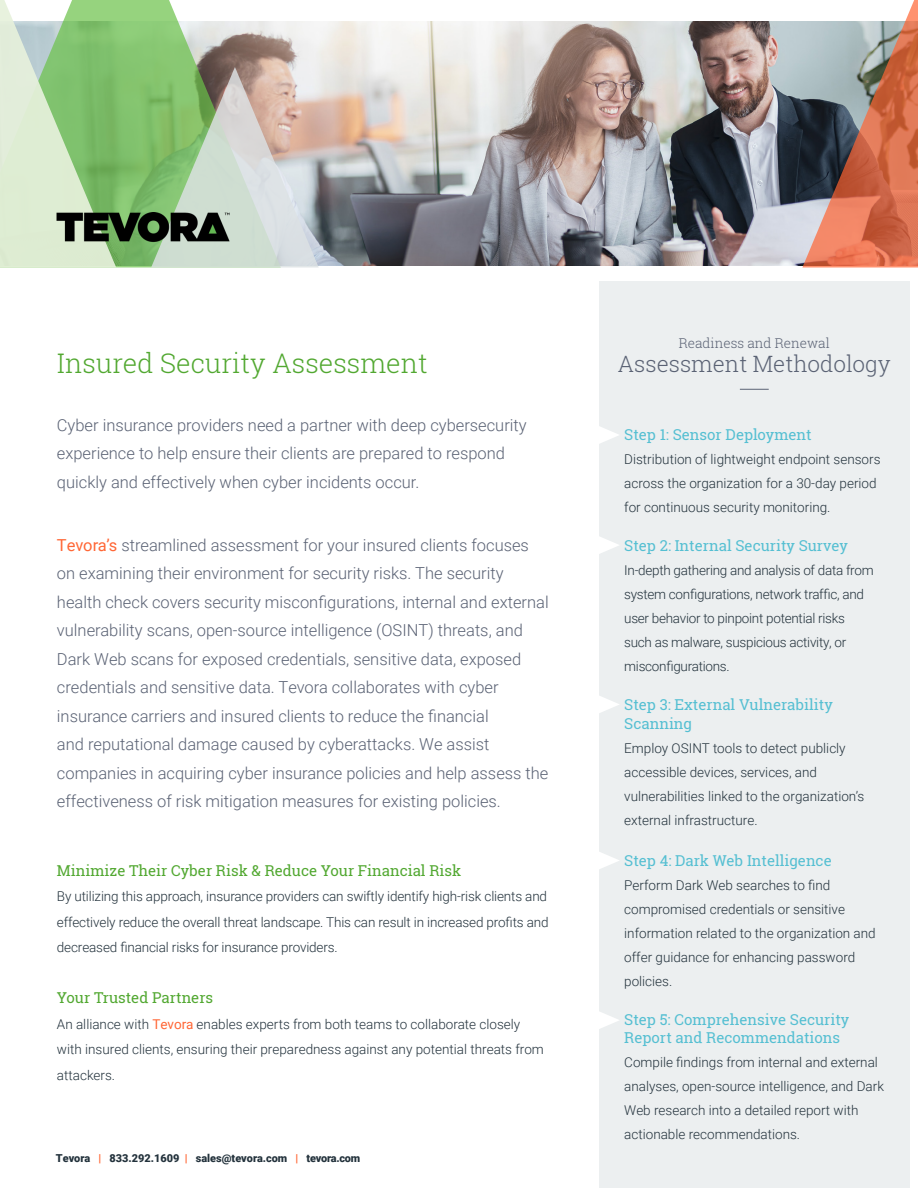
<style>
.page{position:relative;width:918px;height:1188px;background:#fff}
.page>*{position:absolute;margin:0;border:0;box-sizing:border-box;transform-origin:0 0}
.t1{font:300 27px "Roboto Slab";color:#52a831}
.t2{font:300 22.5px "Roboto Slab";color:#5a6274}
.t3{font:300 16.5px/28.5px "Roboto";color:#5a6274}
.t4{font:15px/19.8px "Roboto Slab";color:#55bfd2}
.t5{font:15px "Roboto Slab";color:#52a831}
.t6{font:300 13.5px/24px "Roboto";color:#23323c}
.t7{font:300 13.5px/24px "Roboto";letter-spacing:-.02em;color:#23323c}
.t8{font:300 13.5px "Roboto Slab";color:#5a6274}
.t9{font:900 10.95px "Roboto";color:#23323c}
.s1{font-weight:400;color:#ff6635}
.s2{color:#ff6634}
</style>
<div class="page">
<div style="left:599px;top:281px;width:310px;height:907px;background:#eceff0"></div>
<img style="left:281px;top:22px;width:521px;height:244px">
<svg style="left:116px;top:0;width:165px;height:268px;background:#a1c590"></svg>
<svg style="left:802px;top:0;width:116px;height:268px;background:#b48474"></svg>
<svg style="left:740px;top:389px;width:29px;height:1px"></svg>
<svg style="left:151px;top:67px;width:168px;height:201px;background:#bccab0"></svg>
<svg style="left:0;top:0;width:116px;height:268px;background:#b6d8aa"></svg>
<img style="left:36px;top:212px;width:213px;height:31px">
<svg style="left:599px;top:426px;width:20px;height:18px"></svg>
<svg style="left:599px;top:536px;width:20px;height:18px"></svg>
<svg style="left:599px;top:1012px;width:20px;height:17px"></svg>
<svg style="left:599px;top:696px;width:20px;height:17px"></svg>
<svg style="left:599px;top:852px;width:20px;height:17px"></svg>
<h1 class="t1" style="left:57px;top:345px;width:372px">Insured Security Assessment</h1>
<p class="t3" style="left:57px;top:410px;width:471px">Cyber insurance providers need a partner with deep cybersecurity experience to help ensure their clients are prepared to respond quickly and effectively when cyber incidents occur.</p>
<p class="t3" style="left:57px;top:530px;width:493px"><span class="s1">Tevora’s</span> streamlined assessment for your insured clients focuses on examining their environment for security risks. The security health check covers security misconfigurations, internal and external vulnerability scans, open-source intelligence (OSINT) threats, and Dark Web scans for exposed credentials, sensitive data, exposed credentials and sensitive data. Tevora collaborates with cyber insurance carriers and insured clients to reduce the financial<br>and reputational damage caused by cyberattacks. We assist companies in acquiring cyber insurance policies and help assess the effectiveness of risk mitigation measures for existing policies.</p>
<p class="t5" style="left:57px;top:860px;width:406px">Minimize Their Cyber Risk &amp; Reduce Your Financial Risk</p>
<p class="t6" style="left:57px;top:883px;width:493px;line-height:25.5px;text-align:justify">By utilizing this approach, insurance providers can swiftly identify high-risk clients and effectively reduce the overall threat landscape. This can result in increased profits and decreased financial risks for insurance providers.</p>
<p class="t5" style="left:57px;top:987px;width:158px">Your Trusted Partners</p>
<p class="t6" style="left:57px;top:1011px;width:488px;line-height:25.5px">An alliance with <span class="s1">Tevora</span> enables experts from both teams to collaborate closely with insured clients, ensuring their preparedness against any potential threats from attackers.</p>
<p class="t9" style="left:56px;top:1151px;width:306px">Tevora <span class="s2">|</span> 833.292.1609 <span class="s2">|</span> sales@tevora.com <span class="s2">|</span> tevora.com</p>
<p class="t8" style="left:679px;top:333px;width:152px">Readiness and Renewal</p>
<h2 class="t2" style="left:618px;top:348px;width:274px">Assessment Methodology</h2>
<p class="t4" style="left:624px;top:424px;width:189px">Step 1: Sensor Deployment</p>
<p class="t6" style="left:624px;top:446px;width:258px">Distribution of lightweight endpoint sensors across the organization for a 30-day period for continuous security monitoring.</p>
<p class="t4" style="left:624px;top:535px;width:225px">Step 2: Internal Security Survey</p>
<p class="t7" style="left:624px;top:557px;width:251px">In-depth gathering and analysis of data from system configurations, network traffic, and user behavior to pinpoint potential risks such as malware, suspicious activity, or misconfigurations.</p>
<p class="t4" style="left:624px;top:694px;width:210px">Step 3: External Vulnerability<br>Scanning</p>
<p class="t6" style="left:624px;top:736px;width:242px">Employ OSINT tools to detect publicly accessible devices, services, and vulnerabilities linked to the organization’s external infrastructure.</p>
<p class="t4" style="left:624px;top:851px;width:209px">Step 4: Dark Web Intelligence</p>
<p class="t6" style="left:624px;top:873px;width:253px">Perform Dark Web searches to find compromised credentials or sensitive information related to the organization and offer guidance for enhancing password policies.</p>
<p class="t4" style="left:624px;top:1011px;width:227px;line-height:18px">Step 5: Comprehensive Security<br>Report and Recommendations</p>
<p class="t6" style="left:624px;top:1050px;width:261px">Compile findings from internal and external analyses, open-source intelligence, and Dark Web research into a detailed report with actionable recommendations.</p>
</div>
